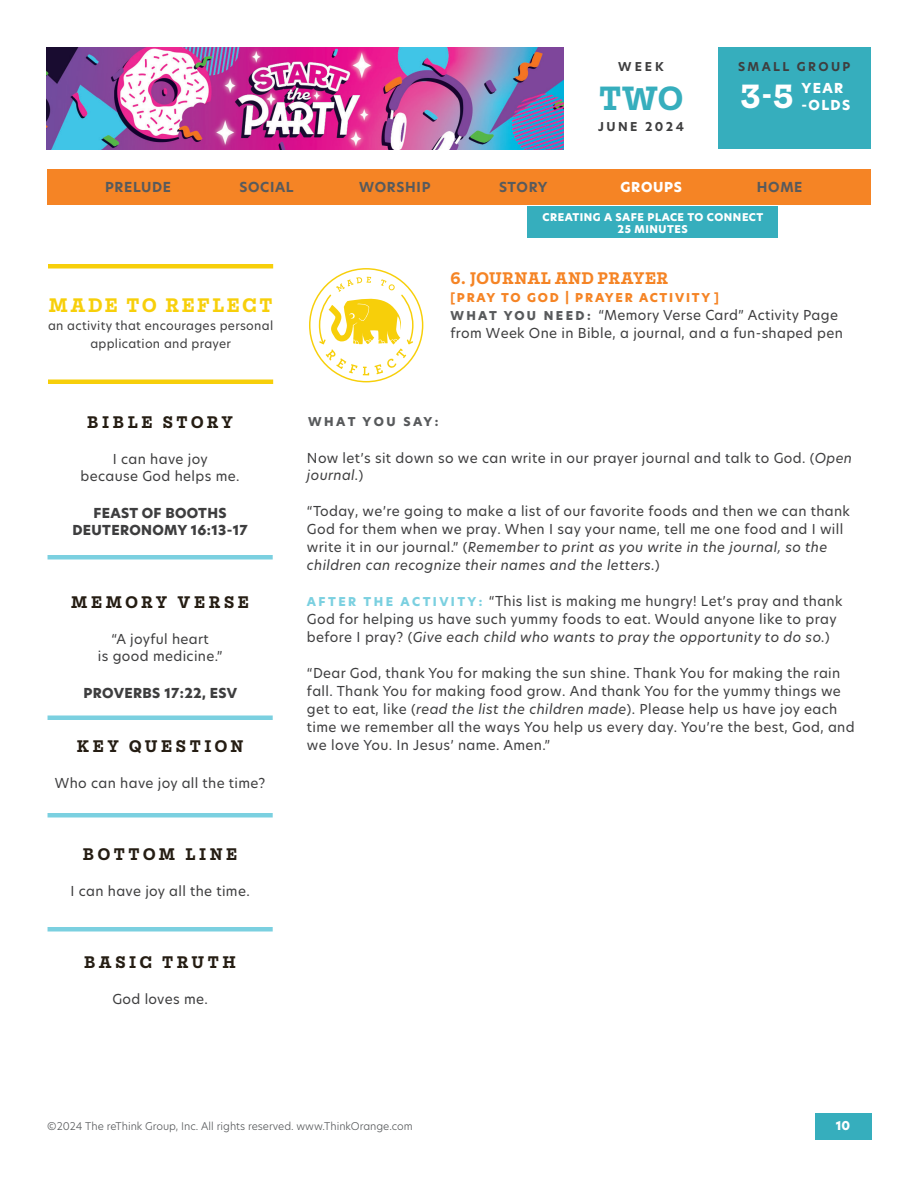
<style>
.page{position:relative;width:918px;height:1188px;background:#fff}
.page>*{position:absolute;margin:0;border:0;box-sizing:border-box;transform-origin:0 0}
.t1{font:700 36px "Mortise";color:#36aebd}
.t2{font:700 36px "Mortise";color:#fff}
.t3{font:700 21px "Mortise";letter-spacing:.125em;color:#f7cf0a}
.t4{font:700 18px "Mortise";letter-spacing:.2em;color:#251d13}
.t5{font:700 18px "Mortise";letter-spacing:.025em;color:#f58425}
.t6{font:13.5px/18px "New Hero";letter-spacing:.025em;color:#3e3e3f}
.t7{font:800 13.5px/18px "New Hero";letter-spacing:.025em;color:#3e3e3f;text-align:center}
.t8{font:700 13.5px "New Hero";letter-spacing:.05em;color:#585a5c}
.t9{font:800 13.5px/16.2px "New Hero";letter-spacing:.1em;color:#fff}
.t10{font:12px/18px "New Hero";letter-spacing:.025em;color:#3e3e3f;text-align:center}
.t11{font:800 12px "New Hero";letter-spacing:.15em;color:#f58425}
.t12{font:700 12px "New Hero";letter-spacing:.2em;color:#3e3e3f}
.t13{font:800 12px "New Hero";letter-spacing:.2em;color:#585a5c}
.t14{font:800 12px "New Hero";color:#fff}
.t15{font:300 10.5px "New Hero";color:#585a5c}
.t16{font:800 10.5px/12px "New Hero";letter-spacing:.05em;color:#fff;text-align:center}
.s1{font-weight:800;font-size:12px;color:#585a5c}
.s2{font-style:italic}
.s3{font-weight:800;font-size:12px;color:#7bd0e0}
</style>
<div class="page">
<img style="left:46px;top:47px;width:518px;height:102px">
<div style="left:717px;top:47px;width:154px;height:102px;background:#36aebd"></div>
<div style="left:48px;top:555px;width:225px;height:5px;background:#7bd0e0"></div>
<hr style="left:48px;top:716px;width:225px;height:4px;background:#7bd0e0">
<div style="left:48px;top:813px;width:225px;height:5px;background:#7bd0e0"></div>
<div style="left:48px;top:927px;width:225px;height:5px;background:#7bd0e0"></div>
<svg style="left:309px;top:268px;width:114px;height:114px"></svg>
<hr style="left:48px;top:380px;width:225px;height:4px;background:#f7cf0a">
<hr style="left:48px;top:264px;width:225px;height:4px;background:#f7cf0a">
<div style="left:47px;top:170px;width:824px;height:36px;background:#f58425"></div>
<div style="left:815px;top:1113px;width:57px;height:27px;background:#36aebd"></div>
<div style="left:527px;top:206px;width:251px;height:32px;background:#36aebd"></div>
<p class="t12" style="left:618px;top:59px;width:47px">WEEK</p>
<h1 class="t1" style="left:599px;top:79px;width:85px">TWO</h1>
<p class="t12" style="left:598px;top:119px;width:87px">JUNE 2024</p>
<p class="t12" style="left:738px;top:59px;width:114px">SMALL GROUP</p>
<h1 class="t2" style="left:740px;top:77px;width:55px">3-5</h1>
<p class="t9" style="left:802px;top:80px;width:50px">YEAR -OLDS</p>
<p class="t8" style="left:105px;top:177px;width:68px">PRELUDE</p>
<p class="t8" style="left:239px;top:177px;width:56px">SOCIAL</p>
<p class="t8" style="left:359px;top:177px;width:73px">WORSHIP</p>
<p class="t8" style="left:499px;top:177px;width:50px">STORY</p>
<p class="t9" style="left:621px;top:179px;width:63px">GROUPS</p>
<p class="t8" style="left:757px;top:177px;width:47px">HOME</p>
<h2 class="t3" style="left:49px;top:294px;width:225px">MADE TO REFLECT</h2>
<p class="t10" style="left:48px;top:316px;width:227px">an activity that encourages personal application and prayer</p>
<h3 class="t4" style="left:87px;top:412px;width:147px">BIBLE STORY</h3>
<p class="t6" style="left:81px;top:449px;width:160px;text-align:center">I can have joy<br>because God helps me.</p>
<p class="t7" style="left:72px;top:504px;width:177px">FEAST OF BOOTHS<br>DEUTERONOMY 16:13-17</p>
<h3 class="t4" style="left:71px;top:592px;width:179px">MEMORY VERSE</h3>
<p class="t6" style="left:98px;top:629px;width:126px;text-align:center">“A joyful heart<br>is good medicine.”</p>
<p class="t7" style="left:84px;top:684px;width:155px">PROVERBS 17:22, ESV</p>
<h3 class="t4" style="left:77px;top:736px;width:168px">KEY QUESTION</h3>
<p class="t6" style="left:55px;top:773px;width:212px">Who can have joy all the time?</p>
<h3 class="t4" style="left:83px;top:844px;width:156px">BOTTOM LINE</h3>
<p class="t6" style="left:70px;top:881px;width:181px">I can have joy all the time.</p>
<h3 class="t4" style="left:84px;top:952px;width:153px">BASIC TRUTH</h3>
<p class="t6" style="left:112px;top:989px;width:97px">God loves me.</p>
<p class="t16" style="left:543px;top:211px;width:222px">CREATING A SAFE PLACE TO CONNECT<br>25 MINUTES</p>
<h3 class="t5" style="left:450px;top:268px;width:219px">6. JOURNAL AND PRAYER</h3>
<p class="t11" style="left:450px;top:289px;width:270px">[PRAY TO GOD | PRAYER ACTIVITY ]</p>
<p class="t6" style="left:450px;top:306px;width:394px"><span class="s1">W H AT Y O U N E E D :</span> “Memory Verse Card” Activity Page from Week One in Bible, a journal, and a fun-shaped pen</p>
<p class="t13" style="left:308px;top:413px;width:132px">WHAT YOU SAY:</p>
<p class="t6" style="left:307px;top:450px;width:547px;line-height:16.2px">Now let’s sit down so we can write in our prayer journal and talk to God. (<span class="s2">Open journal.</span>)</p>
<p class="t6" style="left:307px;top:501px;width:545px">“Today, we’re going to make a list of our favorite foods and then we can thank God for them when we pray. When I say your name, tell me one food and I will write it in our journal.” (<span class="s2">Remember to print as you write in the journal, so the children can recognize their names and the letters.</span>)</p>
<p class="t6" style="left:307px;top:591px;width:537px"><span class="s3">A F T E R T H E A C T I V I T Y :</span> “This list is making me hungry! Let’s pray and thank<br>God for helping us have such yummy foods to eat. Would anyone like to pray before I pray? (<span class="s2">Give each child who wants to pray the opportunity to do so.</span>)</p>
<p class="t6" style="left:307px;top:663px;width:549px">“Dear God, thank You for making the sun shine. Thank You for making the rain fall. Thank You for making food grow. And thank You for the yummy things we get to eat, like (<span class="s2">read the list the children made</span>). Please help us have joy each time we remember all the ways You help us every day. You’re the best, God, and we love You. In Jesus’ name. Amen.”</p>
<p class="t15" style="left:47px;top:1118px;width:367px">©2024 The reThink Group, Inc. All rights reserved. www.ThinkOrange.com</p>
<p class="t14" style="left:836px;top:1117px;width:16px">10</p>
</div>
